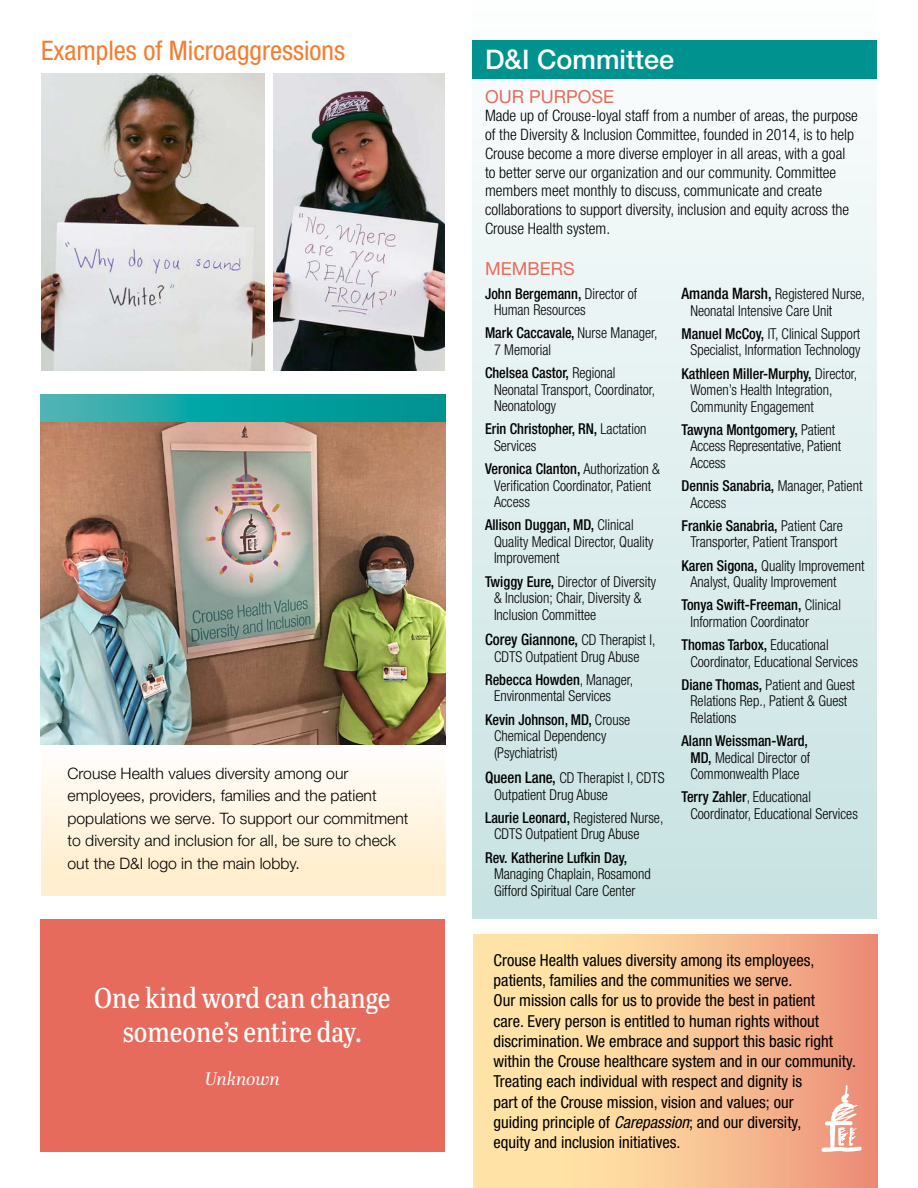
<style>
.page{position:relative;width:918px;height:1188px;background:#fff}
.page>*{position:absolute;margin:0;border:0;box-sizing:border-box;transform-origin:0 0}
.t1{font:28.5px/34.2px "Abril Titling Cnd";color:#fff;text-align:center}
.t2{font:condensed 27px "Helvetica Neue LT Std";color:#f47d30}
.t3{font:500 27px "Helvetica Neue LT Std";color:#fff}
.t4{font:18px "Helvetica Neue LT Std";color:#e76b5c}
.t5{font:italic 18px "Abril Display";color:#fff}
.t6{font:condensed 16.5px/20.2px "Helvetica Neue LT Std";color:#000}
.t7{font:300 condensed 15.75px/18.8px "Helvetica Neue LT Std";color:#000}
.t8{font:300 15.75px/22.5px "Helvetica Neue LT Std";color:#000}
.t9{font:500 condensed 15.75px "Helvetica Neue LT Std";color:#000;scale:.95 1}
.t10{font:300 condensed 15px/16.5px "Helvetica Neue LT Std";color:#000;scale:.95 1}
.t11{font:500 condensed 15px/16.5px "Helvetica Neue LT Std";color:#000;scale:.95 1}
.s1{font-weight:500}
.s2{font-weight:300}
.s3{font-weight:300;font-size:15px}
.s4{font-weight:500;font-size:15.75px}
.s5{font-style:italic}
</style>
<div class="page">
<div style="left:41px;top:745px;width:405px;height:151px;background:linear-gradient(to bottom,#fffefd,#ffedc8)"></div>
<svg style="left:40px;top:394px;width:405px;height:29px;background:#19a1a0"></svg>
<img style="left:41px;top:73px;width:224px;height:297px">
<img style="left:274px;top:73px;width:171px;height:297px">
<div style="left:472px;top:0;width:405px;height:919px;background:linear-gradient(to bottom,#fdfefe,#c7e2e2)"></div>
<div style="left:472px;top:40px;width:405px;height:39px;background:#00928f"></div>
<div style="left:40px;top:919px;width:405px;height:233px;background:#e76b5c"></div>
<img style="left:40px;top:423px;width:405px;height:322px">
<svg style="left:474px;top:935px;width:404px;height:253px;background:#f8c696"></svg>
<svg style="left:821px;top:1085px;width:41px;height:67px"></svg>
<h2 class="t2" style="left:41px;top:34px;width:306px">Examples of Microaggressions</h2>
<p class="t8" style="left:68px;top:762px;width:343px">Crouse Health values diversity among our employees, providers, families and the patient populations we serve. To support our commitment to diversity and inclusion for all, be sure to check out the D&amp;I logo in the main lobby.</p>
<h1 class="t1" style="left:94px;top:979px;width:298px">One kind word can change someone’s entire day.</h1>
<p class="t5" style="left:205px;top:1066px;width:77px">Unknown</p>
<h2 class="t3" style="left:485px;top:43px;width:190px">D&amp;I Committee</h2>
<p class="t4" style="left:485px;top:85px;width:131px">OUR PURPOSE</p>
<p class="t7" style="left:485px;top:106px;width:374px">Made up of Crouse-loyal staff from a number of areas, the purpose of the Diversity &amp; Inclusion Committee, founded in 2014, is to help Crouse become a more diverse employer in all areas, with a goal to better serve our organization and our community. Committee members meet monthly to discuss, communicate and create collaborations to support diversity, inclusion and equity across the Crouse Health system.</p>
<p class="t4" style="left:485px;top:257px;width:91px">MEMBERS</p>
<p class="t10" style="left:494px;top:285px;width:152px;text-indent:-9px"><span class="s1">John Bergemann,</span> Director of<br>Human Resources</p>
<p class="t10" style="left:494px;top:325px;width:174px;text-indent:-9px"><span class="s1">Mark Caccavale,</span> Nurse Manager,<br>7 Memorial</p>
<p class="t10" style="left:494px;top:364px;width:171px;text-indent:-9px"><span class="s1">Chelsea Castor,</span> Regional<br>Neonatal Transport, Coordinator,<br>Neonatology</p>
<p class="t11" style="left:494px;top:421px;width:162px;text-indent:-9px">Erin Christopher, RN, <span class="s2">Lactation<br>Services</span></p>
<p class="t10" style="left:494px;top:460px;width:176px;text-indent:-9px"><span class="s1">Veronica Clanton,</span> Authorization &amp;<br>Verification Coordinator, Patient<br>Access</p>
<p class="t10" style="left:494px;top:517px;width:169px;text-indent:-9px"><span class="s1">Allison Duggan, MD,</span> Clinical<br>Quality Medical Director, Quality<br>Improvement</p>
<p class="t10" style="left:494px;top:573px;width:172px;text-indent:-9px"><span class="s1">Twiggy Eure,</span> Director of Diversity &amp; Inclusion; Chair, Diversity &amp;<br>Inclusion Committee</p>
<p class="t9" style="left:485px;top:630px;width:181px">Corey Giannone, <span class="s3">CD Therapist I,</span></p>
<p class="t10" style="left:485px;top:644px;width:164px;line-height:23.2px;text-indent:9px">CDTS Outpatient Drug Abuse<br><span class="s1">Rebecca Howden</span>, Manager,</p>
<p class="t10" style="left:485px;top:684px;width:154px;line-height:23.2px;text-indent:9px">Environmental Services<br><span class="s1">Kevin Johnson, MD,</span> Crouse</p>
<p class="t10" style="left:494px;top:727px;width:120px">Chemical Dependency (Psychiatrist)</p>
<p class="t10" style="left:494px;top:769px;width:181px;text-indent:-9px"><span class="s4">Queen Lane,</span> CD Therapist I, CDTS<br>Outpatient Drug Abuse</p>
<p class="t10" style="left:494px;top:809px;width:180px;text-indent:-9px"><span class="s1">Laurie Leonard,</span> Registered Nurse,<br>CDTS Outpatient Drug Abuse</p>
<p class="t11" style="left:485px;top:849px;width:151px">Rev. Katherine Lufkin Day,</p>
<p class="t10" style="left:494px;top:865px;width:166px">Managing Chaplain, Rosamond<br>Gifford Spiritual Care Center</p>
<p class="t10" style="left:691px;top:285px;width:185px;text-indent:-9px"><span class="s4">Amanda Marsh,</span> Registered Nurse,<br>Neonatal Intensive Care Unit</p>
<p class="t10" style="left:682px;top:325px;width:190px;text-align:right"><span class="s1">Manuel McCoy,</span> IT, Clinical Support<br>Specialist, Information Technology</p>
<p class="t10" style="left:691px;top:365px;width:177px;text-indent:-9px"><span class="s1">Kathleen Miller-Murphy,</span> Director,<br>Women’s Health Integration,<br>Community Engagement</p>
<p class="t10" style="left:691px;top:421px;width:160px;text-indent:-9px"><span class="s1">Tawyna Montgomery,</span> Patient<br>Access Representative, Patient<br>Access</p>
<p class="t10" style="left:691px;top:477px;width:182px;text-indent:-9px"><span class="s1">Dennis Sanabria,</span> Manager, Patient<br>Access</p>
<p class="t10" style="left:682px;top:517px;width:171px;text-align:center"><span class="s1">Frankie Sanabria,</span> Patient Care<br>Transporter, Patient Transport</p>
<p class="t10" style="left:691px;top:557px;width:185px;text-indent:-9px"><span class="s1">Karen Sigona,</span> Quality Improvement<br>Analyst, Quality Improvement</p>
<p class="t10" style="left:691px;top:597px;width:160px;text-indent:-9px"><span class="s1">Tonya Swift-Freeman,</span> Clinical<br>Information Coordinator</p>
<p class="t10" style="left:691px;top:636px;width:178px;text-indent:-9px"><span class="s1">Thomas Tarbox,</span> Educational<br>Coordinator, Educational Services</p>
<p class="t10" style="left:691px;top:676px;width:175px;text-indent:-9px"><span class="s1">Diane Thomas,</span> Patient and Guest<br>Relations Rep., Patient &amp; Guest<br>Relations</p>
<p class="t10" style="left:691px;top:732px;width:127px;text-indent:-9px"><span class="s1">Alann Weissman-Ward,<br>MD,</span> Medical Director of<br>Commonwealth Place</p>
<p class="t10" style="left:691px;top:789px;width:178px;text-indent:-9px"><span class="s1">Terry Zahler</span>, Educational<br>Coordinator, Educational Services</p>
<p class="t6" style="left:494px;top:950px;width:364px">Crouse Health values diversity among its employees, patients, families and the communities we serve.<br>Our mission calls for us to provide the best in patient<br>care. Every person is entitled to human rights without discrimination. We embrace and support this basic right within the Crouse healthcare system and in our community.<br>Treating each individual with respect and dignity is<br>part of the Crouse mission, vision and values; our<br>guiding principle of <span class="s5">Carepassion</span>; and our diversity,<br>equity and inclusion initiatives.</p>
</div>
